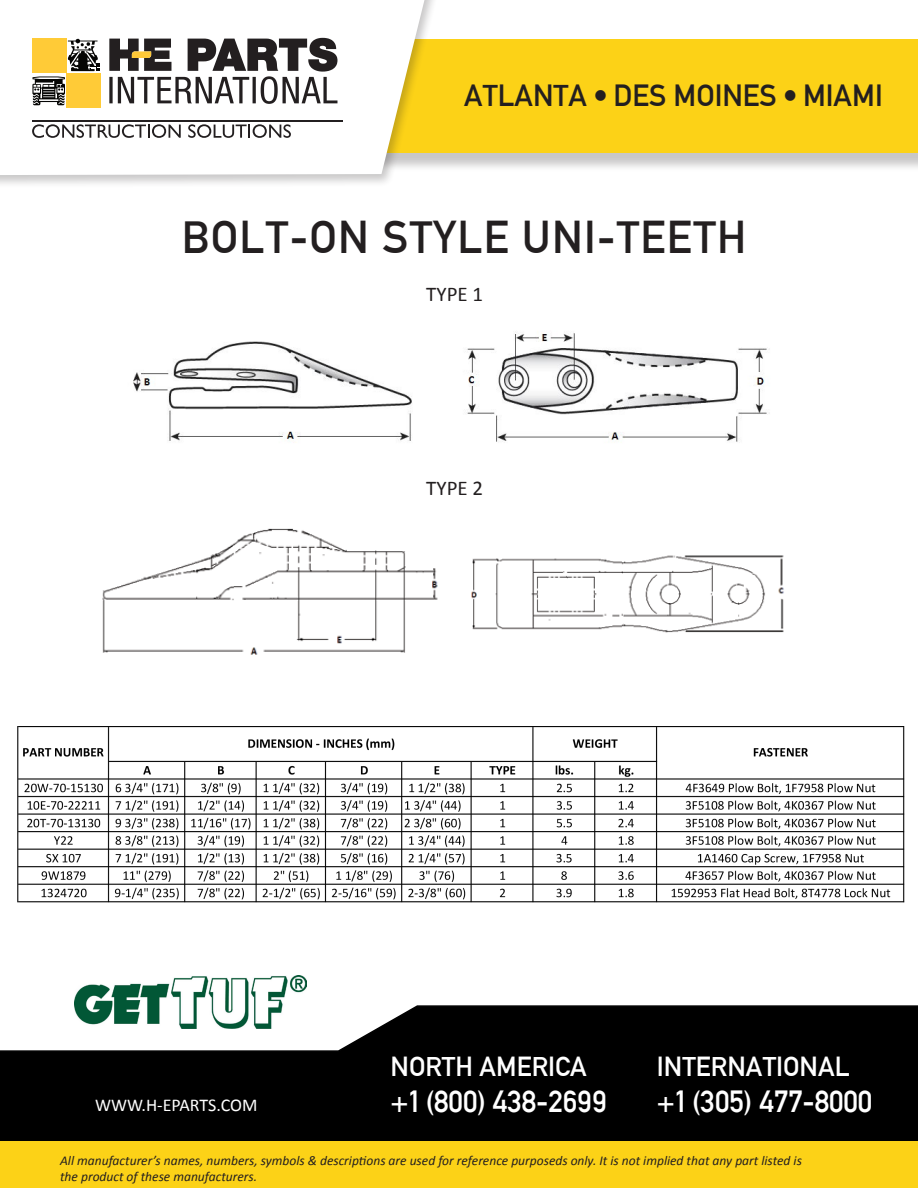
<style>
.page{position:relative;width:918px;height:1188px;background:#fff}
.page>*{position:absolute;margin:0;border:0;box-sizing:border-box;transform-origin:0 0}
.t1{font:45px "Alte DIN1451 Mittelschrift";letter-spacing:.03em;color:#231f20}
.t2{font:30px "Alte DIN1451 Mittelschrift";color:#fff}
.t3{font:30px "Alte DIN1451 Mittelschrift";color:#231f20}
.t4{font:27px "Alte DIN1451 Mittelschrift";color:#fff}
.t5{font:21px "Calibri";color:#231f20}
.t6{font:18px "Calibri";color:#fff}
.t7{font:italic 13.5px/16.2px "Calibri";color:#231f20}
</style>
<div class="page">
<div style="left:0;top:42px;width:918px;height:130px;background:#231f20;opacity:.25"></div>
<div style="left:0;top:40px;width:918px;height:113px;background:#fcd217"></div>
<div style="left:0;top:0;width:439px;height:188px;background:#231f20;opacity:.25"></div>
<svg style="left:0;top:0;width:424px;height:175px"></svg>
<svg style="left:32px;top:124px;width:149px;height:14px;background:#b9b7b8"></svg>
<svg style="left:188px;top:124px;width:103px;height:14px"></svg>
<hr style="left:32px;top:120px;width:311px;height:2px;background:#231f20">
<svg style="left:109px;top:38px;width:228px;height:66px;background:#999796"></svg>
<div style="left:67px;top:73px;width:34px;height:34px;background:#ffcb37"></div>
<svg style="left:32px;top:39px;width:68px;height:66px"></svg>
<svg style="left:0;top:1005px;width:918px;height:136px;background:#191919"></svg>
<div style="left:0;top:1141px;width:918px;height:47px;background:#fcd217"></div>
<img style="left:75px;top:975px;width:232px;height:54px">
<img style="left:133px;top:333px;width:637px;height:110px">
<img style="left:471px;top:555px;width:313px;height:78px">
<img style="left:102px;top:528px;width:336px;height:127px">
<img style="left:17px;top:727px;width:888px;height:176px">
<p class="t3" style="left:464px;top:78px;width:420px">ATLANTA • DES MOINES • MIAMI</p>
<p class="t1" style="left:182px;top:210px;width:566px">BOLT-ON STYLE UNI-TEETH</p>
<p class="t5" style="left:426px;top:280px;width:58px">TYPE 1</p>
<p class="t5" style="left:426px;top:473px;width:58px">TYPE 2</p>
<p class="t4" style="left:391px;top:1051px;width:198px">NORTH AMERICA</p>
<p class="t4" style="left:657px;top:1051px;width:194px">INTERNATIONAL</p>
<p class="t2" style="left:657px;top:1084px;width:217px">+1 (305) 477-8000</p>
<p class="t6" style="left:95px;top:1093px;width:164px">WWW.H-EPARTS.COM</p>
<p class="t2" style="left:391px;top:1084px;width:218px">+1 (800) 438-2699</p>
<p class="t7" style="left:60px;top:1152px;width:743px">All manufacturer’s names, numbers, symbols &amp; descriptions are used for reference purposeds only. It is not implied that any part listed is the product of these manufacturers.</p>
</div>
